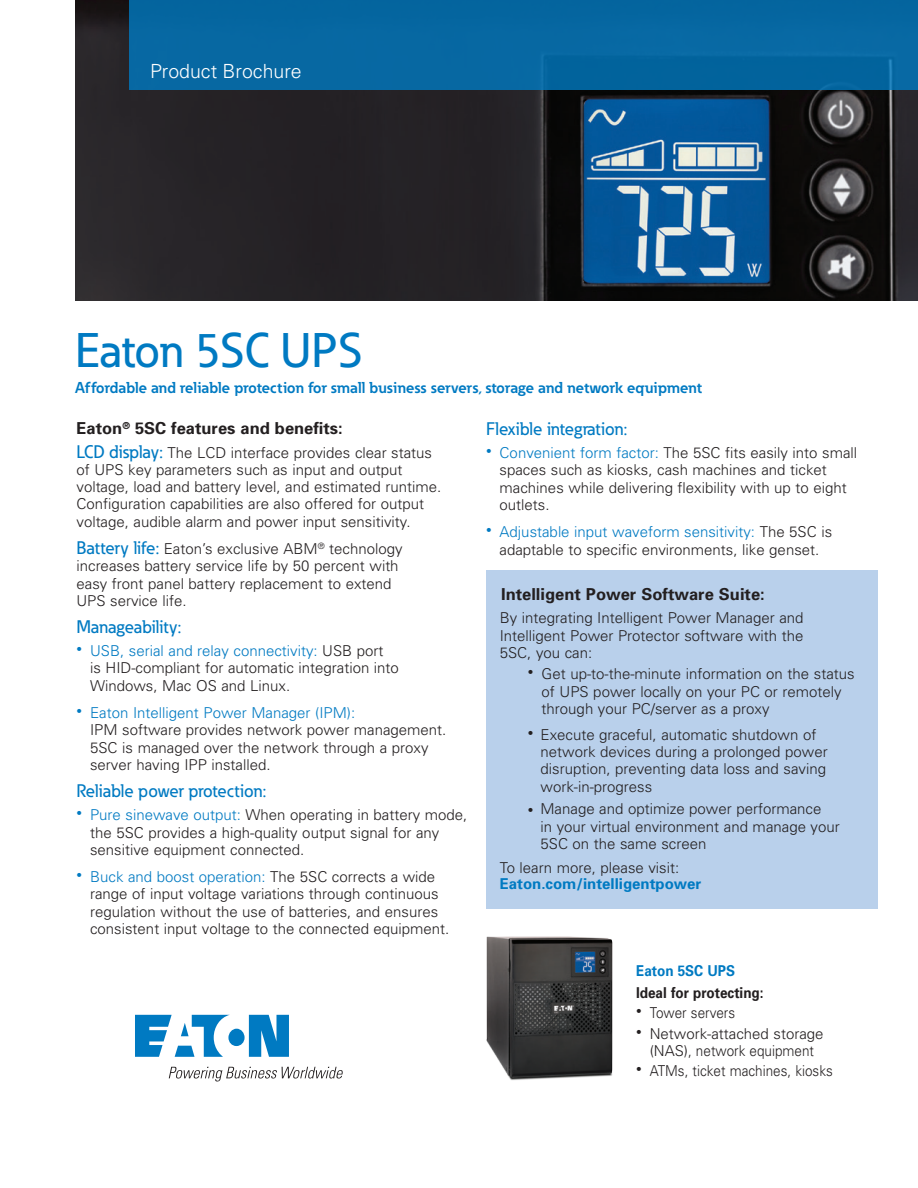
<style>
.page{position:relative;width:918px;height:1188px;background:#fff}
.page>*{position:absolute;margin:0;border:0;box-sizing:border-box;transform-origin:0 0}
._01_Headline___ADJ_C{font:500 48px "Eaton";color:#007ac2}
._00_Product__Line_2{font:300 19.5px "Univers";color:#fff}
._01_Overview__11_pt{font:500 18px "Eaton";color:#007ac2}
._01_Overview__11_pt-2{font:700 16.5px "Univers";color:#231f20}
._01_Headline___ADJ_C-2{font:700 15.6px "Eaton";color:#007ac2}
._01_Overview__11_pt-3{font:300 15px/17.2px "Univers";color:#231f20}
._01_Overview__11_pt-4{font:700 15px/16.5px "Univers";color:#007ac2}
._01_Overview__11_pt-5{font:300 15px "Univers";color:#231f20;scale:.9 1}
._01_Overview__11_pt-6{font:700 15px "Univers";color:#231f20;scale:.9 1}
._01_Overview__11_pt-7{font:700 15px "Univers";color:#007ac2;scale:.9 1}
.s1{font-family:"Eaton";font-weight:500;font-size:18px;color:#007ac2}
.s2{color:#007ac2}
.s3{font-size:11.25px}
.s4{font-weight:300;color:#231f20}
</style>
<div class="page">
<div style="left:486px;top:570px;width:392px;height:338px;background:#b9d0eb"></div>
<img style="left:75px;top:0;width:843px;height:300px">
<img style="left:486px;top:936px;width:127px;height:144px">
<div style="left:129px;top:0;width:789px;height:90px;background:#0767a2"></div>
<svg style="left:135px;top:1015px;width:154px;height:42px"></svg>
<svg style="left:169px;top:1067px;width:174px;height:14px"></svg>
<p class="_00_Product__Line_2" style="left:150px;top:59px;width:153px">Product Brochure</p>
<p class="_01_Headline___ADJ_C" style="left:75px;top:321px;width:288px">Eaton 5SC UPS</p>
<p class="_01_Headline___ADJ_C-2" style="left:75px;top:378px;width:629px">Affordable and reliable protection for small business servers, storage and network equipment</p>
<p class="_01_Overview__11_pt-2" style="left:76px;top:419px;width:268px">Eaton<sup>®</sup> 5SC features and benefits:</p>
<p class="_01_Overview__11_pt-3" style="left:76px;top:444px;width:366px"><span class="s1">LCD display:</span> The LCD interface provides clear status of UPS key parameters such as input and output voltage, load and battery level, and estimated runtime.<br>Configuration capabilities are also offered for output voltage, audible alarm and power input sensitivity.</p>
<p class="_01_Overview__11_pt-3" style="left:76px;top:540px;width:328px"><span class="s1">Battery life:</span> Eaton’s exclusive ABM<sup>®</sup> technology increases battery service life by 50 percent with easy front panel battery replacement to extend UPS service life.</p>
<p class="_01_Overview__11_pt" style="left:76px;top:616px;width:106px">Manageability:</p>
<p class="_01_Overview__11_pt-3" style="left:90px;top:642px;width:310px;text-indent:-14px"><sup>•</sup> <span class="s2">USB, serial and relay connectivity:</span> USB port<br>is HID-compliant for automatic integration into<br>Windows, Mac OS and Linux.</p>
<p class="_01_Overview__11_pt-3" style="left:90px;top:704px;width:358px;text-indent:-14px"><sup>•</sup> <span class="s2">Eaton Intelligent Power Manager (IPM):<br></span>IPM software provides network power management.<br>5SC is managed over the network through a proxy server having IPP installed.</p>
<p class="_01_Overview__11_pt" style="left:76px;top:780px;width:191px">Reliable power protection:</p>
<p class="_01_Overview__11_pt-3" style="left:90px;top:806px;width:379px;text-indent:-14px"><sup>•</sup> <span class="s2">Pure sinewave output:</span> When operating in battery mode, the 5SC provides a high-quality output signal for any sensitive equipment connected.</p>
<p class="_01_Overview__11_pt-3" style="left:90px;top:868px;width:361px;text-indent:-14px"><sup>•</sup> <span class="s2">Buck and boost operation:</span> The 5SC corrects a wide range of input voltage variations through continuous regulation without the use of batteries, and ensures consistent input voltage to the connected equipment.</p>
<p class="_01_Overview__11_pt" style="left:486px;top:418px;width:143px">Flexible integration:</p>
<p class="_01_Overview__11_pt-3" style="left:500px;top:444px;width:359px;text-indent:-14px"><sup>•</sup> <span class="s2">Convenient form factor:</span> The 5SC fits easily into small spaces such as kiosks, cash machines and ticket machines while delivering flexibility with up to eight outlets.</p>
<p class="_01_Overview__11_pt-3" style="left:486px;top:523px;width:348px;text-align:center"><sup>•</sup> <span class="s2">Adjustable input waveform sensitivity:</span> The 5SC is adaptable to specific environments, like genset.</p>
<p class="_01_Overview__11_pt-2" style="left:501px;top:584px;width:265px">Intelligent Power Software Suite:</p>
<p class="_01_Overview__11_pt-3" style="left:500px;top:609px;width:305px;text-align:justify">By integrating Intelligent Power Manager and Intelligent Power Protector software with the 5SC, you can:</p>
<p class="_01_Overview__11_pt-3" style="left:542px;top:665px;width:315px;text-indent:-14px"><sup>•</sup> Get up-to-the-minute information on the status of UPS power locally on your PC or remotely through your PC/server as a proxy</p>
<p class="_01_Overview__11_pt-3" style="left:541px;top:726px;width:289px;text-indent:-13px"><sup>•</sup> Execute graceful, automatic shutdown of network devices during a prolonged power disruption, preventing data loss and saving work-in-progress</p>
<p class="_01_Overview__11_pt-3" style="left:541px;top:800px;width:301px;text-indent:-13px"><span class="s3">•</span> Manage and optimize power performance<br>in your virtual environment and manage your<br>5SC on the same screen</p>
<p class="_01_Overview__11_pt-4" style="left:500px;top:859px;width:203px"><span class="s4">To learn more, please visit:<br></span>Eaton.com/intelligentpower</p>
<p class="_01_Overview__11_pt-7" style="left:636px;top:961px;width:112px">Eaton 5SC UPS</p>
<p class="_01_Overview__11_pt-6" style="left:636px;top:984px;width:143px">Ideal for protecting:</p>
<p class="_01_Overview__11_pt-5" style="left:636px;top:1004px;width:112px"><sup>•</sup> Tower servers</p>
<p class="_01_Overview__11_pt-3" style="left:636px;top:1025px;width:189px;text-align:center"><sup>•</sup> Network-attached storage (NAS), network equipment</p>
<p class="_01_Overview__11_pt-5" style="left:636px;top:1062px;width:220px"><sup>•</sup> ATMs, ticket machines, kiosks</p>
</div>
